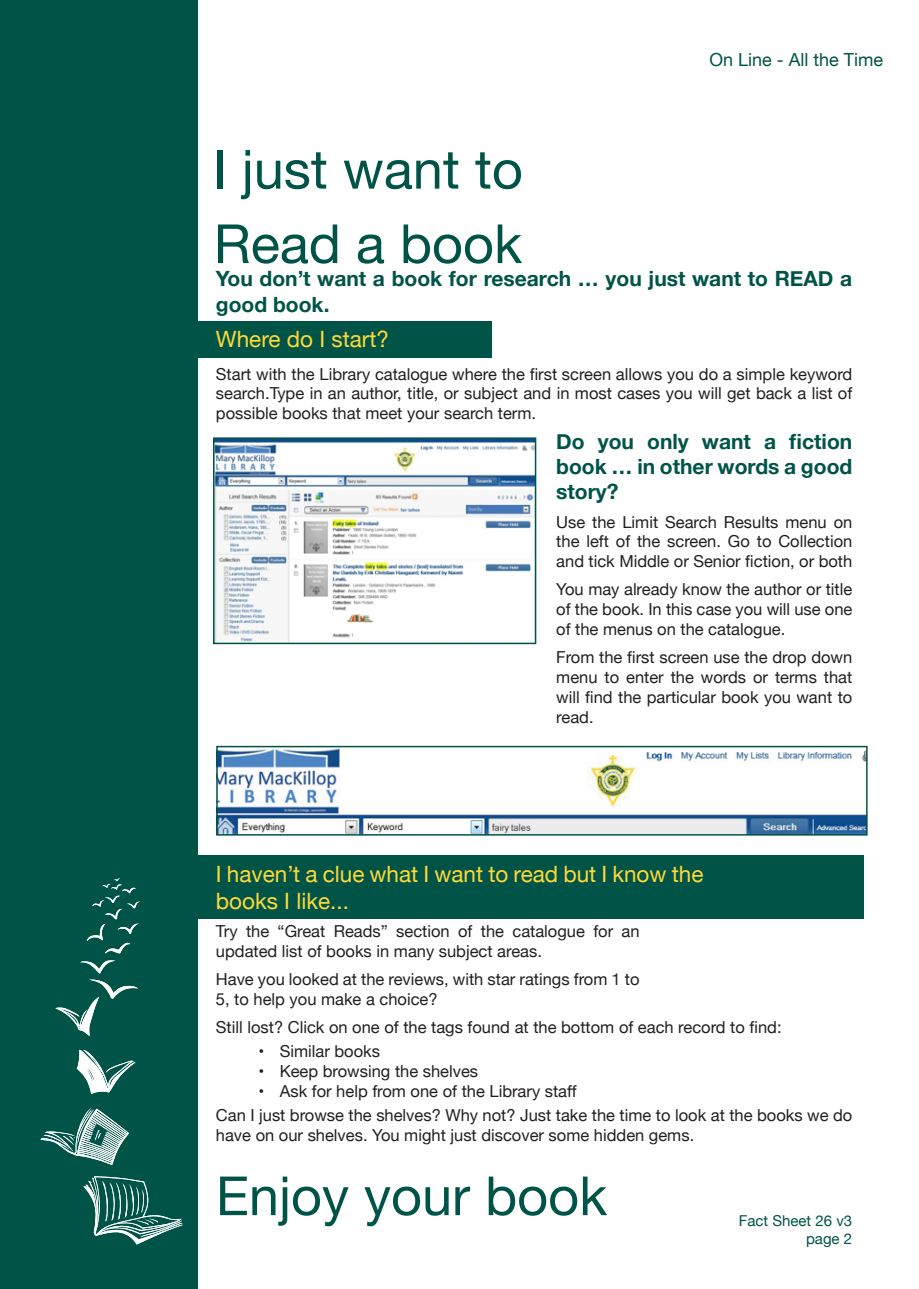
<style>
.page{position:relative;width:919px;height:1289px;background:#fff}
.page>*{position:absolute;margin:0;border:0;box-sizing:border-box;transform-origin:0 0}
.Body_Text{font:54px "Helvetica Neue";color:#005447}
.Body_Text-2{font:22.5px/27px "Helvetica Neue";color:#ffd939}
.Body_Text_Bullet_spa{font:22.5px "Helvetica Neue";color:#ffd939}
.Body_Text_Bullet_spa-2{font:700 21px/25.2px "Helvetica Neue";color:#005447}
.Body_Text-3{font:700 21px/25.2px "Helvetica Neue";color:#005447;text-align:justify}
.t1{font:18px "Helvetica Neue";color:#005447}
.Body_Text-4{font:16.5px/19.8px "Helvetica Neue";color:#231f20;text-align:justify}
.Body_Text_Bullet_spa-3{font:16.5px "Helvetica Neue";color:#231f20}
.t2{font:15px "Helvetica Neue";color:#005447}
</style>
<div class="page">
<div style="left:0;top:0;width:198px;height:1288px;background:#005447"></div>
<svg style="left:41px;top:940px;width:142px;height:304px"></svg>
<svg style="left:87px;top:878px;width:53px;height:63px"></svg>
<div style="left:166px;top:855px;width:697px;height:63px;background:#005447"></div>
<div style="left:115px;top:321px;width:376px;height:36px;background:#005447"></div>
<img style="left:216px;top:440px;width:317px;height:201px">
<div style="left:213px;top:437px;width:323px;height:207px;border:2px solid #005447"></div>
<img style="left:219px;top:748px;width:645px;height:84px">
<div style="left:216px;top:745px;width:651px;height:90px;border:2px solid #005447"></div>
<p class="Body_Text" style="left:213px;top:130px;width:312px">I just want to</p>
<p class="Body_Text" style="left:214px;top:205px;width:310px">Read a book</p>
<p class="t1" style="left:709px;top:47px;width:175px">On Line - All the Time</p>
<p class="Body_Text_Bullet_spa-2" style="left:216px;top:267px;width:637px">You don’t want a book for research … you just want to READ a good book.</p>
<p class="Body_Text_Bullet_spa" style="left:216px;top:323px;width:174px">Where do I start?</p>
<p class="Body_Text-4" style="left:216px;top:365px;width:638px">Start with the Library catalogue where the first screen allows you do a simple keyword search.Type in an author, title, or subject and in most cases you will get back a list of possible books that meet your search term.</p>
<p class="Body_Text-3" style="left:556px;top:429px;width:297px">Do you only want a fiction book … in other words a good story?</p>
<p class="Body_Text-4" style="left:556px;top:512px;width:297px">Use the Limit Search Results menu on the left of the screen. Go to Collection and tick Middle or Senior fiction, or both</p>
<p class="Body_Text-4" style="left:556px;top:580px;width:297px">You may already know the author or title of the book. In this case you will use one of the menus on the catalogue.</p>
<p class="Body_Text-4" style="left:556px;top:648px;width:297px">From the first screen use the drop down menu to enter the words or terms that will find the particular book you want to read.</p>
<p class="Body_Text-2" style="left:216px;top:861px;width:489px">I haven’t a clue what I want to read but I know the books I like...</p>
<p class="Body_Text-4" style="left:216px;top:922px;width:425px">Try the “Great Reads” section of the catalogue for an updated list of books in many subject areas.</p>
<p class="Body_Text-4" style="left:216px;top:970px;width:425px">Have you looked at the reviews, with star ratings from 1 to<br>5, to help you make a choice?</p>
<p class="Body_Text-4" style="left:216px;top:1018px;width:567px">Still lost? Click on one of the tags found at the bottom of each record to find:</p>
<p class="Body_Text_Bullet_spa-3" style="left:258px;top:1039px;width:123px">• Similar books</p>
<p class="Body_Text_Bullet_spa-3" style="left:258px;top:1059px;width:221px">• Keep browsing the shelves</p>
<p class="Body_Text_Bullet_spa-3" style="left:258px;top:1079px;width:319px">• Ask for help from one of the Library staff</p>
<p class="Body_Text-4" style="left:216px;top:1106px;width:638px">Can I just browse the shelves? Why not? Just take the time to look at the books we do have on our shelves. You might just discover some hidden gems.</p>
<p class="Body_Text" style="left:216px;top:1156px;width:393px">Enjoy your book</p>
<p class="t2" style="left:738px;top:1209px;width:115px">Fact Sheet 26 v3</p>
<p class="t2" style="left:806px;top:1227px;width:48px">page 2</p>
</div>
